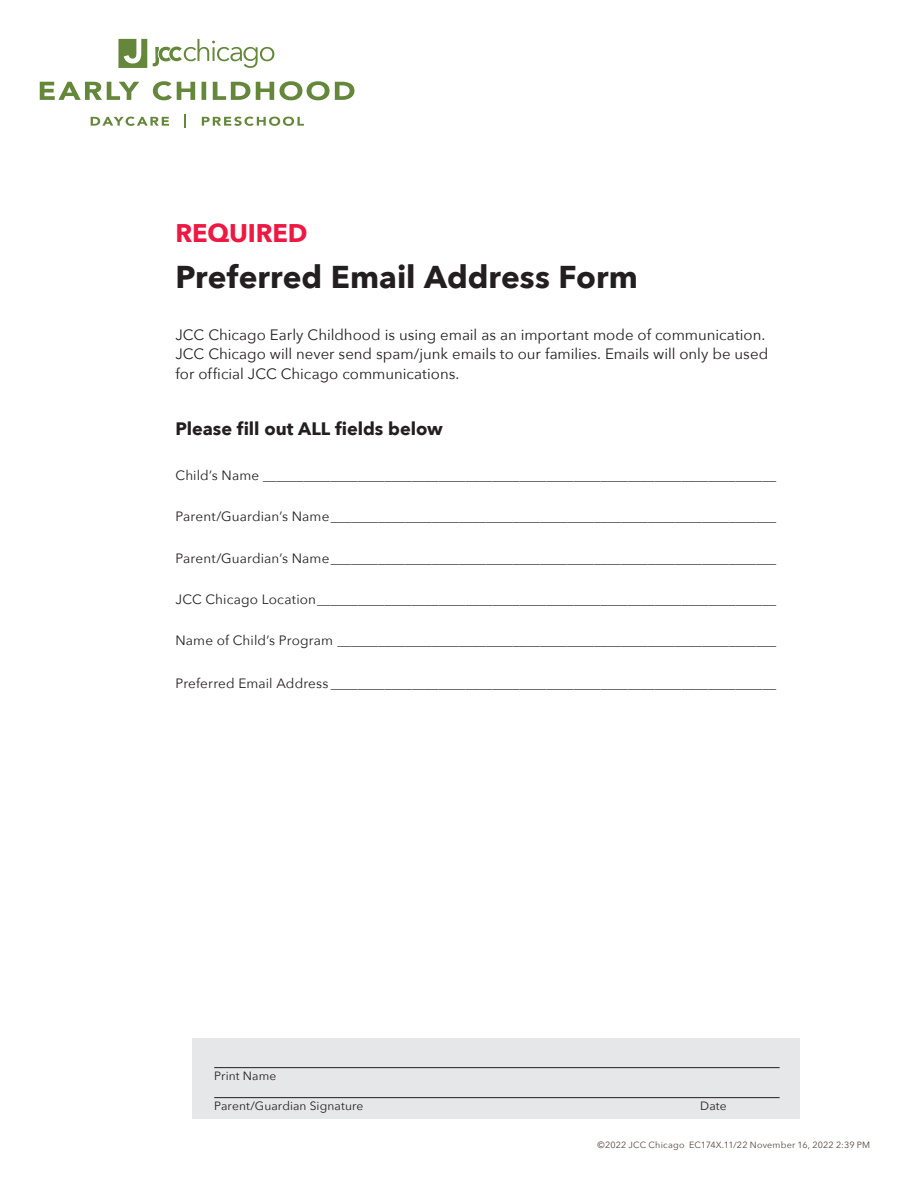
<style>
.page{position:relative;width:918px;height:1188px;background:#fff}
.page>*{position:absolute;margin:0;border:0;box-sizing:border-box;transform-origin:0 0}
.t1{font:700 31.5px "Avenir Next";color:#231f20}
.required{font:700 25.5px "Avenir Next";letter-spacing:-.01em;color:#ed1943}
.body{font:700 18px "Avenir Next";letter-spacing:-.005em;color:#231f20}
.body-2{font:15px/19.5px "Avenir Next";color:#231f20}
.form_fill-in{font:13.5px "Avenir Next";letter-spacing:.005em;color:#231f20}
.t2{font:12px "Avenir Next";letter-spacing:.005em;color:#231f20}
.t3{font:9px "Avenir Next";letter-spacing:.02em;color:#544640}
</style>
<div class="page">
<div style="left:193px;top:1038px;width:607px;height:81px;background:#e6e7e9"></div>
<hr style="left:214px;top:1067px;width:566px;height:1px;background:#231f20">
<hr style="left:214px;top:1097px;width:566px;height:1px;background:#231f20">
<svg style="left:91px;top:114px;width:213px;height:14px"></svg>
<svg style="left:40px;top:81px;width:314px;height:19px"></svg>
<svg style="left:118px;top:39px;width:29px;height:29px"></svg>
<svg style="left:153px;top:39px;width:121px;height:29px"></svg>
<p class="required" style="left:176px;top:210px;width:134px">REQUIRED</p>
<p class="t1" style="left:176px;top:250px;width:464px">Preferred Email Address Form</p>
<p class="body-2" style="left:176px;top:324px;width:594px">JCC Chicago Early Childhood is using email as an important mode of communication.<br>JCC Chicago will never send spam/junk emails to our families. Emails will only be used for official JCC Chicago communications.</p>
<p class="body" style="left:176px;top:413px;width:269px">Please fill out ALL fields below</p>
<p class="form_fill-in" style="left:176px;top:464px;width:602px">Child’s Name ____________________________________________________________________________</p>
<p class="form_fill-in" style="left:176px;top:505px;width:602px">Parent/Guardian’s Name__________________________________________________________________</p>
<p class="form_fill-in" style="left:176px;top:547px;width:602px">Parent/Guardian’s Name__________________________________________________________________</p>
<p class="form_fill-in" style="left:176px;top:588px;width:602px">JCC Chicago Location____________________________________________________________________</p>
<p class="form_fill-in" style="left:176px;top:629px;width:602px">Name of Child’s Program _________________________________________________________________</p>
<p class="form_fill-in" style="left:176px;top:672px;width:602px">Preferred Email Address __________________________________________________________________</p>
<p class="t2" style="left:214px;top:1066px;width:64px">Print Name</p>
<p class="t2" style="left:214px;top:1096px;width:151px">Parent/Guardian Signature</p>
<p class="t2" style="left:700px;top:1096px;width:28px">Date</p>
<p class="t3" style="left:598px;top:1137px;width:274px">©2022 JCC Chicago EC174X.11/22 November 16, 2022 2:39 PM</p>
</div>
